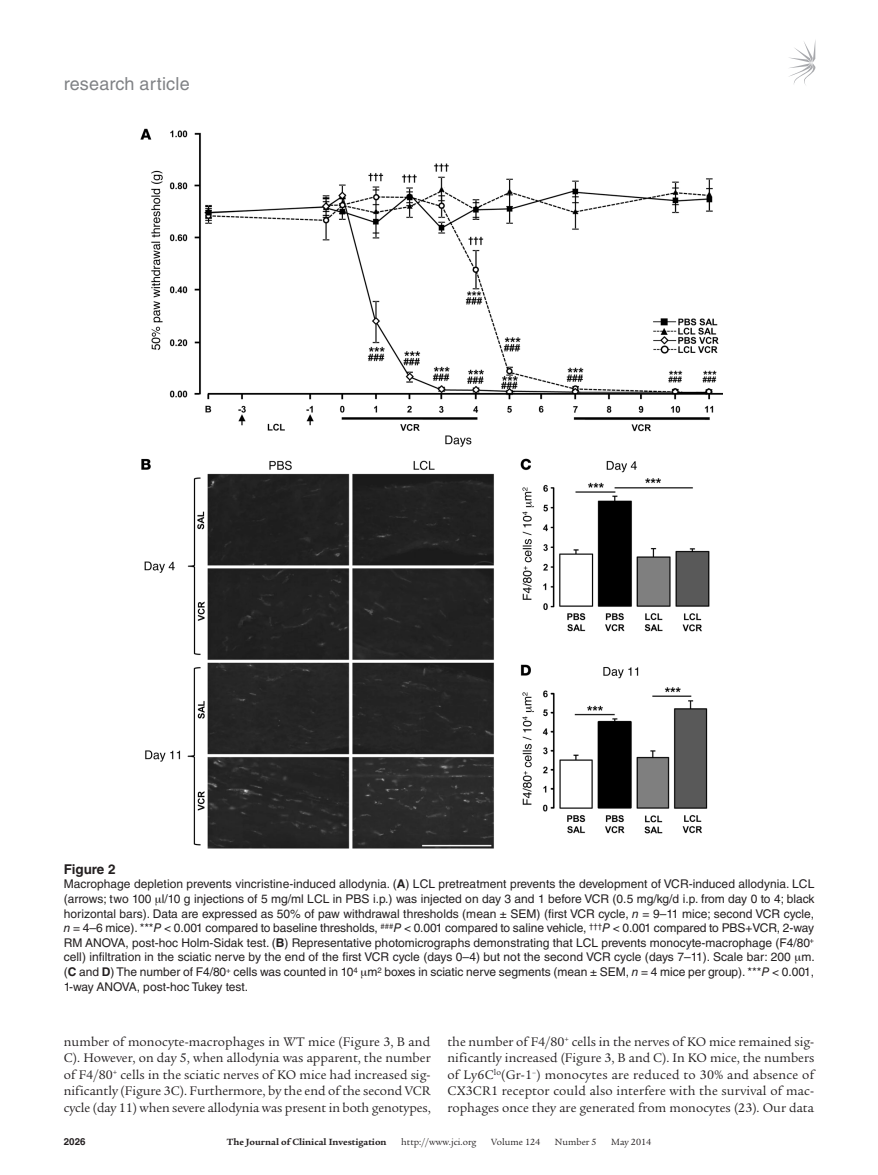
<style>
.page{position:relative;width:878px;height:1175px;background:#fff}
.page>*{position:absolute;margin:0;border:0;box-sizing:border-box;transform-origin:0 0}
.t1{font:18px "Helvetica LT Std";letter-spacing:.01em;color:#808285}
.t2{font:13.5px/16.5px "Legacy Serif Std";color:#231f20;text-align:justify}
.t3{font:700 13.5px "Helvetica LT Std";color:#231f20}
.t4{font:12px/14.7px "Helvetica LT Std";letter-spacing:-.005em;color:#231f20;text-align:justify}
.t5{font:9.75px "Legacy Serif Std";color:#231f20}
.t6{font:700 9.75px "Legacy Serif Std";color:#231f20}
.t7{font:700 9.75px "Helvetica LT Std";color:#231f20}
.s1{font-weight:700}
.s2{font-style:italic}
</style>
<div class="page">
<svg style="left:789px;top:42px;width:26px;height:43px"></svg>
<img style="left:140px;top:128px;width:582px;height:720px">
<h1 class="t1" style="left:64px;top:73px;width:127px">research article</h1>
<p class="t3" style="left:64px;top:860px;width:53px">Figure 2</p>
<p class="t4" style="left:64px;top:876px;width:752px">Macrophage depletion prevents vincristine-induced allodynia. (<span class="s1">A</span>) LCL pretreatment prevents the development of VCR-induced allodynia. LCL (arrows; two 100 l/10 g injections of 5 mg/ml LCL in PBS i.p.) was injected on day 3 and 1 before VCR (0.5 mg/kg/d i.p. from day 0 to 4; black horizontal bars). Data are expressed as 50% of paw withdrawal thresholds (mean ± SEM) (first VCR cycle, <span class="s2">n</span> = 9–11 mice; second VCR cycle, <span class="s2">n</span> = 4–6 mice). ***<span class="s2">P</span> &lt; 0.001 compared to baseline thresholds, <sup>###</sup><span class="s2">P</span> &lt; 0.001 compared to saline vehicle, <sup>†††</sup><span class="s2">P</span> &lt; 0.001 compared to PBS+VCR, 2-way RM ANOVA, post-hoc Holm-Sidak test. (<span class="s1">B</span>) Representative photomicrographs demonstrating that LCL prevents monocyte-macrophage (F4/80<sup>+ </sup>cell) infiltration in the sciatic nerve by the end of the first VCR cycle (days 0–4) but not the second VCR cycle (days 7–11). Scale bar: 200 m. (<span class="s1">C</span> and <span class="s1">D</span>) The number of F4/80<sup>+</sup> cells was counted in 10<sup>4</sup> m<sup>2</sup> boxes in sciatic nerve segments (mean ± SEM, <span class="s2">n</span> = 4 mice per group). ***<span class="s2">P</span> &lt; 0.001, 1-way ANOVA, post-hoc Tukey test.</p>
<p class="t2" style="left:64px;top:1033px;width:368px">number of monocyte-macrophages in WT mice (Figure 3, B and C). However, on day 5, when allodynia was apparent, the number of F4/80<sup>+</sup> cells in the sciatic nerves of KO mice had increased sig&shy;nificantly (Figure 3C). Furthermore, by the end of the second VCR cycle (day 11) when severe allodynia was present in both genotypes,</p>
<p class="t2" style="left:447px;top:1033px;width:368px">the number of F4/80<sup>+</sup> cells in the nerves of KO mice remained sig&shy;nificantly increased (Figure 3, B and C). In KO mice, the numbers of Ly6C<sup>lo</sup>(Gr-1<sup>–</sup>) monocytes are reduced to 30% and absence of CX3CR1 receptor could also interfere with the survival of mac&shy;rophages once they are generated from monocytes (23). Our data</p>
<p class="t7" style="left:64px;top:1135px;width:23px">2026</p>
<p class="t6" style="left:227px;top:1135px;width:161px">The Journal of Clinical Investigation</p>
<p class="t5" style="left:401px;top:1136px;width:77px">http://www.jci.org</p>
<p class="t5" style="left:491px;top:1136px;width:50px">Volume 124</p>
<p class="t5" style="left:555px;top:1136px;width:43px">Number 5</p>
<p class="t5" style="left:611px;top:1136px;width:41px">May 2014</p>
</div>
